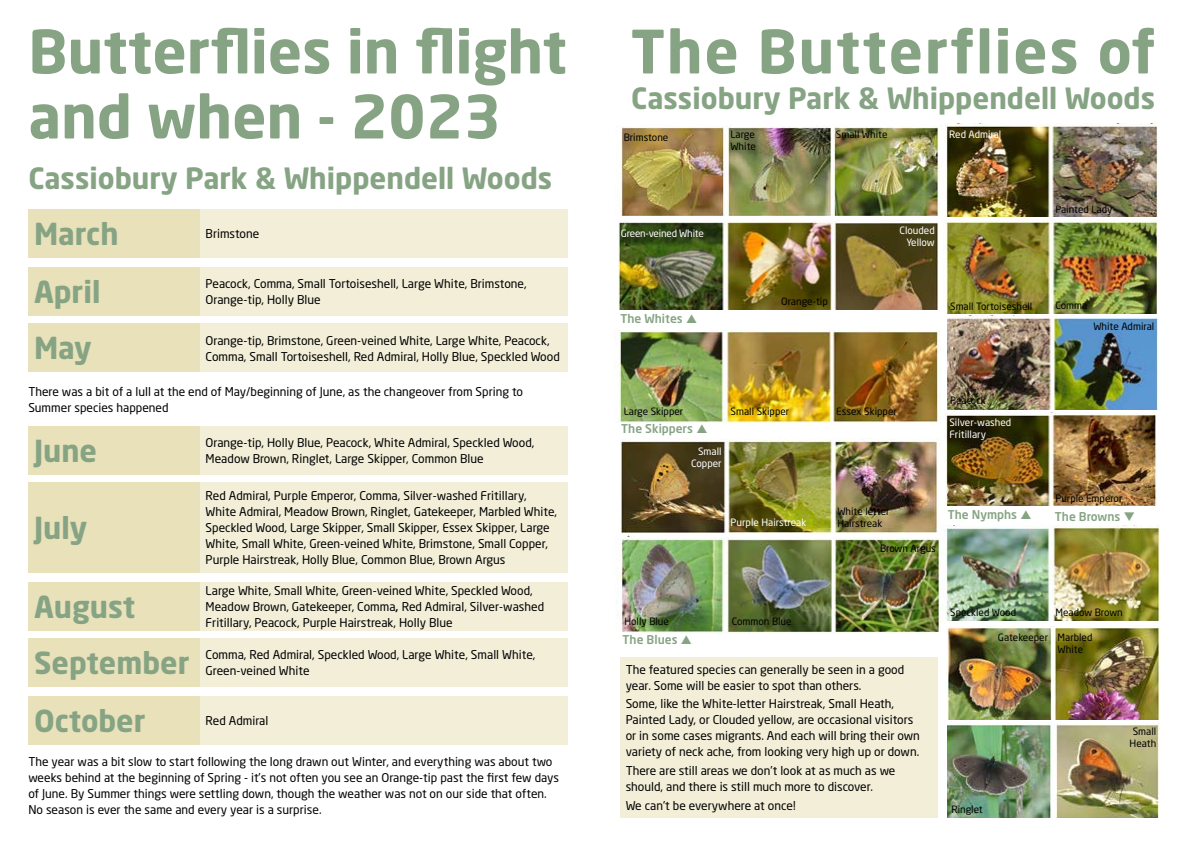
<style>
.page{position:relative;width:1191px;height:842px;background:#fff}
.page>*{position:absolute;margin:0;border:0;box-sizing:border-box;transform-origin:0 0}
.t1{font:700 59px/65px "Neo Sans W1 G";color:#86a484}
.t2{font:700 59px "Neo Sans W1 G";letter-spacing:.03em;color:#86a484}
.t3{font:700 30px/57px "Neo Sans W1 G";color:#86a484}
.t4{font:700 29px "Neo Sans W1 G";color:#86a484}
.t5{font:12px/16px "Neo Sans W1 G";color:#000}
.t6{font:500 12px "Neo Sans W1 G";color:#86a484}
.t7{font:10px/12px "Neo Sans W1 G";color:#000}
.t8{font:10px/12px "Neo Sans W1 G";color:#fff;text-align:right}
.t9{font:10px "Neo Sans W1 G";letter-spacing:-.02em;color:#fff}
.s1{font-weight:500}
</style>
<div class="page">
<div style="left:200px;top:210px;width:367px;height:48px;background:#f2eed8"></div>
<div style="left:620px;top:657px;width:317px;height:160px;background:#f2eed8"></div>
<div style="left:28px;top:210px;width:172px;height:48px;background:#e8e1ba"></div>
<div style="left:28px;top:267px;width:172px;height:48px;background:#e8e1ba"></div>
<div style="left:28px;top:324px;width:172px;height:48px;background:#e8e1ba"></div>
<div style="left:28px;top:427px;width:172px;height:48px;background:#e8e1ba"></div>
<div style="left:28px;top:483px;width:172px;height:90px;background:#e8e1ba"></div>
<div style="left:28px;top:583px;width:172px;height:48px;background:#e8e1ba"></div>
<div style="left:28px;top:639px;width:172px;height:48px;background:#e8e1ba"></div>
<div style="left:28px;top:696px;width:172px;height:48px;background:#e8e1ba"></div>
<div style="left:200px;top:267px;width:367px;height:48px;background:#f2eed8"></div>
<div style="left:200px;top:324px;width:367px;height:48px;background:#f2eed8"></div>
<div style="left:200px;top:427px;width:367px;height:48px;background:#f2eed8"></div>
<div style="left:200px;top:483px;width:367px;height:90px;background:#f2eed8"></div>
<div style="left:200px;top:583px;width:367px;height:48px;background:#f2eed8"></div>
<div style="left:200px;top:639px;width:367px;height:48px;background:#f2eed8"></div>
<div style="left:200px;top:696px;width:367px;height:48px;background:#f2eed8"></div>
<img style="left:614px;top:331px;width:326px;height:91px">
<img style="left:620px;top:125px;width:320px;height:90px">
<img style="left:619px;top:221px;width:319px;height:88px">
<img style="left:616px;top:537px;width:325px;height:96px">
<img style="left:620px;top:438px;width:319px;height:98px">
<img style="left:945px;top:123px;width:213px;height:94px">
<img style="left:943px;top:220px;width:216px;height:94px">
<img style="left:948px;top:316px;width:211px;height:94px">
<img style="left:945px;top:412px;width:211px;height:94px">
<img style="left:946px;top:626px;width:213px;height:93px">
<img style="left:948px;top:722px;width:211px;height:95px">
<img style="left:940px;top:526px;width:219px;height:94px">
<h1 class="t1" style="left:28px;top:18px;width:540px">Butterflies in flight and when - 2023</h1>
<h3 class="t4" style="left:28px;top:159px;width:525px">Cassiobury Park &amp; Whippendell Woods</h3>
<h2 class="t3" style="left:34px;top:205px;width:86px">March<br>April<br>May</h2>
<p class="t5" style="left:206px;top:226px;width:55px">Brimstone</p>
<p class="t5" style="left:206px;top:275px;width:322px">Peacock, Comma, Small Tortoiseshell, Large White, Brimstone,<br>Orange-tip, Holly Blue</p>
<p class="t5" style="left:206px;top:332px;width:356px">Orange-tip, Brimstone, Green-veined White, Large White, Peacock,<br>Comma, Small Tortoiseshell, Red Admiral, Holly Blue, Speckled Wood</p>
<p class="t5" style="left:28px;top:384px;width:496px">There was a bit of a lull at the end of May/beginning of June, as the changeover from Spring to<br>Summer species happened</p>
<h2 class="t3" style="left:34px;top:422px;width:65px">June</h2>
<h2 class="t3" style="left:34px;top:499px;width:55px">July</h2>
<h2 class="t3" style="left:34px;top:578px;width:157px;line-height:56.7px">August<br>September<br>October</h2>
<p class="t5" style="left:206px;top:435px;width:330px">Orange-tip, Holly Blue, Peacock, White Admiral, Speckled Wood,<br>Meadow Brown, Ringlet, Large Skipper, Common Blue</p>
<p class="t5" style="left:206px;top:488px;width:353px">Red Admiral, Purple Emperor, Comma, Silver-washed Fritillary, White Admiral, Meadow Brown, Ringlet, Gatekeeper, Marbled White, Speckled Wood, Large Skipper, Small Skipper, Essex Skipper, Large White, Small White, Green-veined White, Brimstone, Small Copper, Purple Hairstreak, Holly Blue, Common Blue, Brown Argus</p>
<p class="t5" style="left:206px;top:583px;width:340px">Large White, Small White, Green-veined White, Speckled Wood,<br>Meadow Brown, Gatekeeper, Comma<span class="s1">,</span> Red Admiral, Silver-washed<br>Fritillary, Peacock, Purple Hairstreak, Holly Blue</p>
<p class="t5" style="left:206px;top:647px;width:331px">Comma, Red Admiral, Speckled Wood, Large White, Small White,<br>Green-veined White</p>
<p class="t5" style="left:206px;top:712px;width:64px">Red Admiral</p>
<p class="t5" style="left:28px;top:753px;width:532px">The year was a bit slow to start following the long drawn out Winter, and everything was about two weeks behind at the beginning of Spring - it’s not often you see an Orange-tip past the first few days of June. By Summer things were settling down, though the weather was not on our side that often.<br>No season is ever the same and every year is a surprise.</p>
<h1 class="t2" style="left:631px;top:14px;width:526px">The Butterflies of</h1>
<h3 class="t4" style="left:631px;top:80px;width:525px">Cassiobury Park &amp; Whippendell Woods</h3>
<p class="t7" style="left:623px;top:131px;width:46px">Brimstone</p>
<p class="t7" style="left:730px;top:128px;width:27px">Large<br>White</p>
<p class="t7" style="left:836px;top:128px;width:53px">Small White</p>
<p class="t8" style="left:949px;top:128px;width:54px">Red Admiral</p>
<p class="t9" style="left:621px;top:227px;width:85px">Green-veined White</p>
<p class="t6" style="left:620px;top:310px;width:64px">The Whites</p>
<p class="t7" style="left:781px;top:295px;width:48px">Orange-tip</p>
<p class="t8" style="left:899px;top:225px;width:37px">Clouded<br>Yellow</p>
<p class="t7" style="left:950px;top:300px;width:84px">Small Tortoiseshell</p>
<p class="t7" style="left:1055px;top:203px;width:58px">Painted Lady</p>
<p class="t7" style="left:1055px;top:300px;width:33px">Comma</p>
<p class="t7" style="left:1093px;top:321px;width:62px">White Admiral</p>
<p class="t7" style="left:623px;top:405px;width:61px">Large Skipper</p>
<p class="t7" style="left:730px;top:405px;width:60px">Small Skipper</p>
<p class="t7" style="left:836px;top:405px;width:62px">Essex Skipper</p>
<p class="t8" style="left:691px;top:445px;width:32px">Small<br>Copper</p>
<p class="t6" style="left:621px;top:421px;width:73px">The Skippers</p>
<p class="t7" style="left:950px;top:394px;width:37px">Peacock</p>
<p class="t8" style="left:949px;top:417px;width:63px;text-align:left">Silver-washed<br>Fritillary</p>
<p class="t7" style="left:1055px;top:492px;width:69px">Purple Emperor</p>
<p class="t8" style="left:730px;top:516px;width:77px">Purple Hairstreak</p>
<p class="t7" style="left:837px;top:505px;width:54px">White letter<br>Hairstreak</p>
<p class="t7" style="left:880px;top:542px;width:57px">Brown Argus</p>
<p class="t6" style="left:948px;top:507px;width:71px">The Nymphs</p>
<p class="t6" style="left:1055px;top:509px;width:82px">The Browns ❑</p>
<p class="t7" style="left:624px;top:615px;width:46px">Holly Blue</p>
<p class="t7" style="left:731px;top:615px;width:61px">Common Blue</p>
<p class="t6" style="left:622px;top:632px;width:56px">The Blues</p>
<p class="t5" style="left:625px;top:661px;width:280px">The featured species can generally be seen in a good year. Some will be easier to spot than others.</p>
<p class="t5" style="left:625px;top:696px;width:296px">Some, like the White-letter Hairstreak, Small Heath, Painted Lady, or Clouded yellow, are occasional visitors or in some cases migrants. And each will bring their own variety of neck ache, from looking very high up or down.</p>
<p class="t5" style="left:625px;top:763px;width:271px">There are still areas we don’t look at as much as we should, and there is still much more to discover.</p>
<p class="t5" style="left:625px;top:797px;width:171px">We can’t be everywhere at once!</p>
<p class="t7" style="left:950px;top:606px;width:67px">Speckled Wood</p>
<p class="t7" style="left:1055px;top:606px;width:69px">Meadow Brown</p>
<p class="t7" style="left:1057px;top:632px;width:36px;line-height:11.2px;text-indent:-60px">Gatekeeper Marbled<br>White</p>
<p class="t7" style="left:951px;top:803px;width:33px">Ringlet</p>
<p class="t7" style="left:1129px;top:725px;width:28px;text-align:center">Small<br>Heath</p>
</div>
